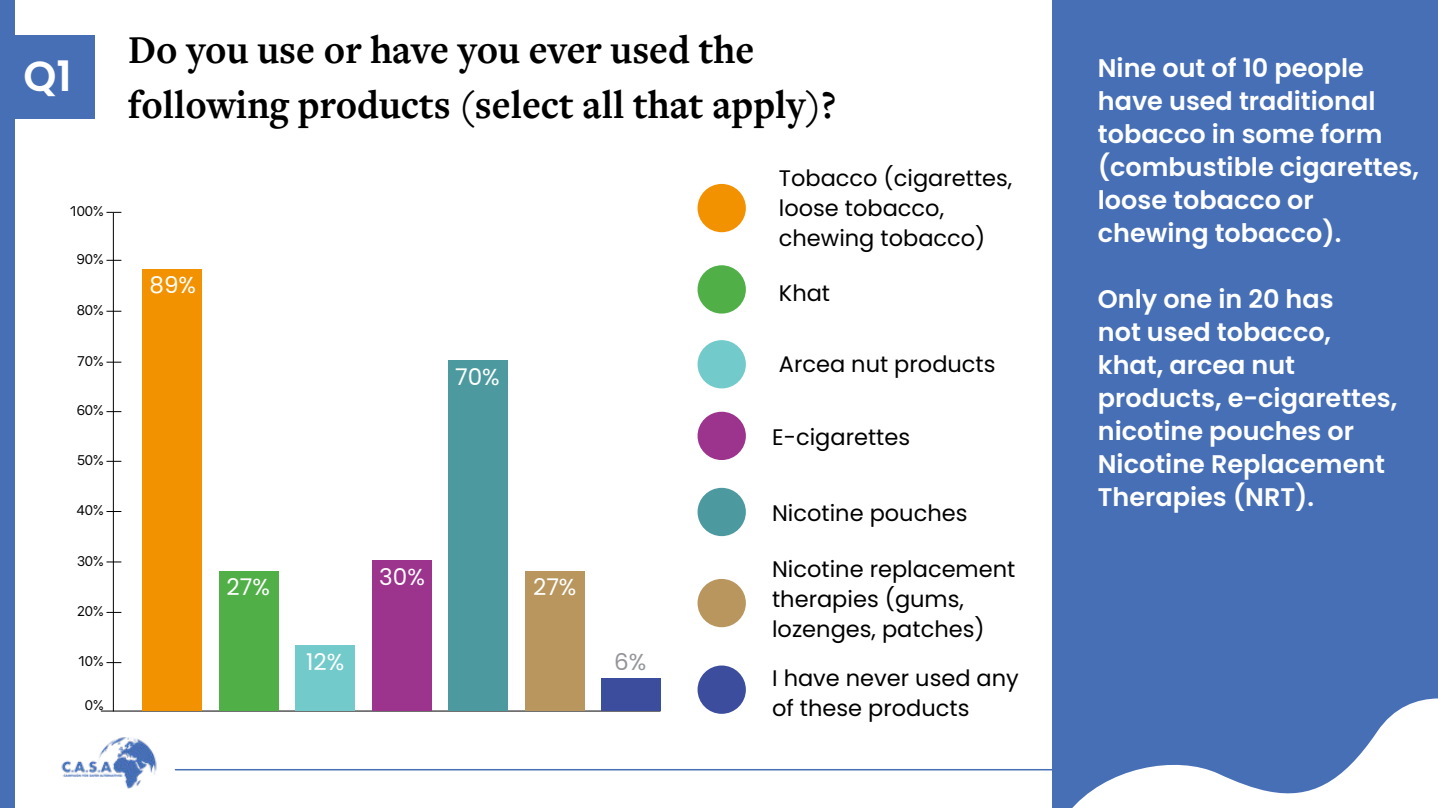
<style>
.page{position:relative;width:1438px;height:808px;background:#fff}
.page>*{position:absolute;margin:0;border:0;box-sizing:border-box;transform-origin:0 0}
.t1{font:600 42px "Poppins";color:#fff}
.t2{font:700 40.95px/54.8px "Freight Text Pro";color:#000;scale:.95 1}
.t3{font:600 25.5px/33px "Poppins";color:#fff}
.t4{font:23.1px "Poppins";color:#fff}
.t5{font:23.1px "Poppins";color:#939598}
.t6{font:22.5px/30px "Poppins";color:#000}
.t7{font:13.5px "Gravity";color:#000}
</style>
<div class="page">
<img style="left:61px;top:737px;width:96px;height:52px">
<hr style="left:175px;top:769px;width:1262px;height:1px;background:#466fb6">
<div style="left:0;top:0;width:15px;height:808px;background:#466fb6"></div>
<div style="left:1052px;top:0;width:385px;height:808px;background:#466fb6"></div>
<div style="left:697px;top:184px;width:48px;height:48px;background:#f39200;border-radius:50%"></div>
<div style="left:697px;top:265px;width:48px;height:49px;background:#50af47;border-radius:50%"></div>
<div style="left:697px;top:488px;width:48px;height:48px;background:#4c9aa0;border-radius:50%"></div>
<div style="left:697px;top:340px;width:48px;height:48px;background:#73caca;border-radius:50%"></div>
<div style="left:697px;top:579px;width:48px;height:48px;background:#b8965e;border-radius:50%"></div>
<div style="left:697px;top:412px;width:48px;height:48px;background:#9c338d;border-radius:50%"></div>
<div style="left:697px;top:665px;width:48px;height:49px;background:#3b4d9c;border-radius:50%"></div>
<div style="left:0;top:36px;width:94px;height:83px;background:#466fb6"></div>
<svg style="left:1072px;top:698px;width:365px;height:110px"></svg>
<hr style="left:113px;top:213px;width:1px;height:498px;background:#000">
<hr style="left:101px;top:711px;width:559px;height:1px;background:#000">
<svg style="left:106px;top:662px;width:15px;height:1px"></svg>
<svg style="left:106px;top:612px;width:15px;height:1px"></svg>
<svg style="left:106px;top:562px;width:15px;height:1px"></svg>
<svg style="left:106px;top:511px;width:15px;height:1px"></svg>
<svg style="left:106px;top:461px;width:15px;height:1px"></svg>
<svg style="left:106px;top:411px;width:15px;height:1px"></svg>
<svg style="left:106px;top:362px;width:15px;height:1px"></svg>
<svg style="left:106px;top:311px;width:15px;height:1px"></svg>
<svg style="left:106px;top:260px;width:15px;height:1px"></svg>
<svg style="left:106px;top:212px;width:15px;height:1px"></svg>
<div style="left:142px;top:270px;width:60px;height:441px;background:#f39200"></div>
<div style="left:219px;top:571px;width:59px;height:140px;background:#50af47"></div>
<div style="left:295px;top:645px;width:60px;height:66px;background:#73caca"></div>
<div style="left:372px;top:560px;width:59px;height:151px;background:#9c338d"></div>
<div style="left:448px;top:361px;width:59px;height:350px;background:#4c9aa0"></div>
<div style="left:525px;top:571px;width:60px;height:140px;background:#b8965e"></div>
<div style="left:601px;top:678px;width:59px;height:33px;background:#3b4d9c"></div>
<h1 class="t1" style="left:23px;top:51px;width:50px">Q1</h1>
<p class="t7" style="left:70px;top:203px;width:36px">100%</p>
<p class="t7" style="left:76px;top:251px;width:29px">90%</p>
<p class="t7" style="left:77px;top:302px;width:29px">80%</p>
<p class="t7" style="left:77px;top:353px;width:28px">70%</p>
<p class="t7" style="left:77px;top:403px;width:29px">60%</p>
<p class="t7" style="left:77px;top:452px;width:28px">50%</p>
<p class="t7" style="left:76px;top:503px;width:29px">40%</p>
<p class="t7" style="left:77px;top:553px;width:28px">30%</p>
<p class="t7" style="left:77px;top:603px;width:28px">20%</p>
<p class="t7" style="left:78px;top:654px;width:27px">10%</p>
<p class="t7" style="left:85px;top:697px;width:20px">0%</p>
<h2 class="t2" style="left:128px;top:27px;width:746px">Do you use or have you ever used the following products (select all that apply)?</h2>
<p class="t4" style="left:149px;top:272px;width:48px">89%</p>
<p class="t4" style="left:455px;top:363px;width:46px">70%</p>
<p class="t4" style="left:226px;top:573px;width:45px">27%</p>
<p class="t4" style="left:306px;top:648px;width:40px">12%</p>
<p class="t4" style="left:379px;top:563px;width:47px">30%</p>
<p class="t4" style="left:533px;top:573px;width:45px">27%</p>
<p class="t5" style="left:614px;top:648px;width:34px">6%</p>
<p class="t6" style="left:778px;top:164px;width:235px">Tobacco (cigarettes, loose tobacco, chewing tobacco)</p>
<p class="t6" style="left:778px;top:279px;width:53px">Khat</p>
<p class="t6" style="left:778px;top:350px;width:218px">Arcea nut products</p>
<p class="t6" style="left:772px;top:422px;width:139px">E-cigarettes</p>
<p class="t6" style="left:772px;top:498px;width:197px">Nicotine pouches</p>
<p class="t6" style="left:772px;top:554px;width:245px">Nicotine replacement therapies (gums, lozenges, patches)</p>
<p class="t6" style="left:772px;top:664px;width:248px">I have never used any of these products</p>
<p class="t3" style="left:1097px;top:52px;width:322px">Nine out of 10 people have used traditional tobacco in some form (combustible cigarettes, loose tobacco or chewing tobacco).</p>
<p class="t3" style="left:1097px;top:283px;width:301px">Only one in 20 has<br>not used tobacco, khat, arcea nut products, e-cigarettes, nicotine pouches or<br>Nicotine Replacement<br>Therapies (NRT).</p>
</div>
